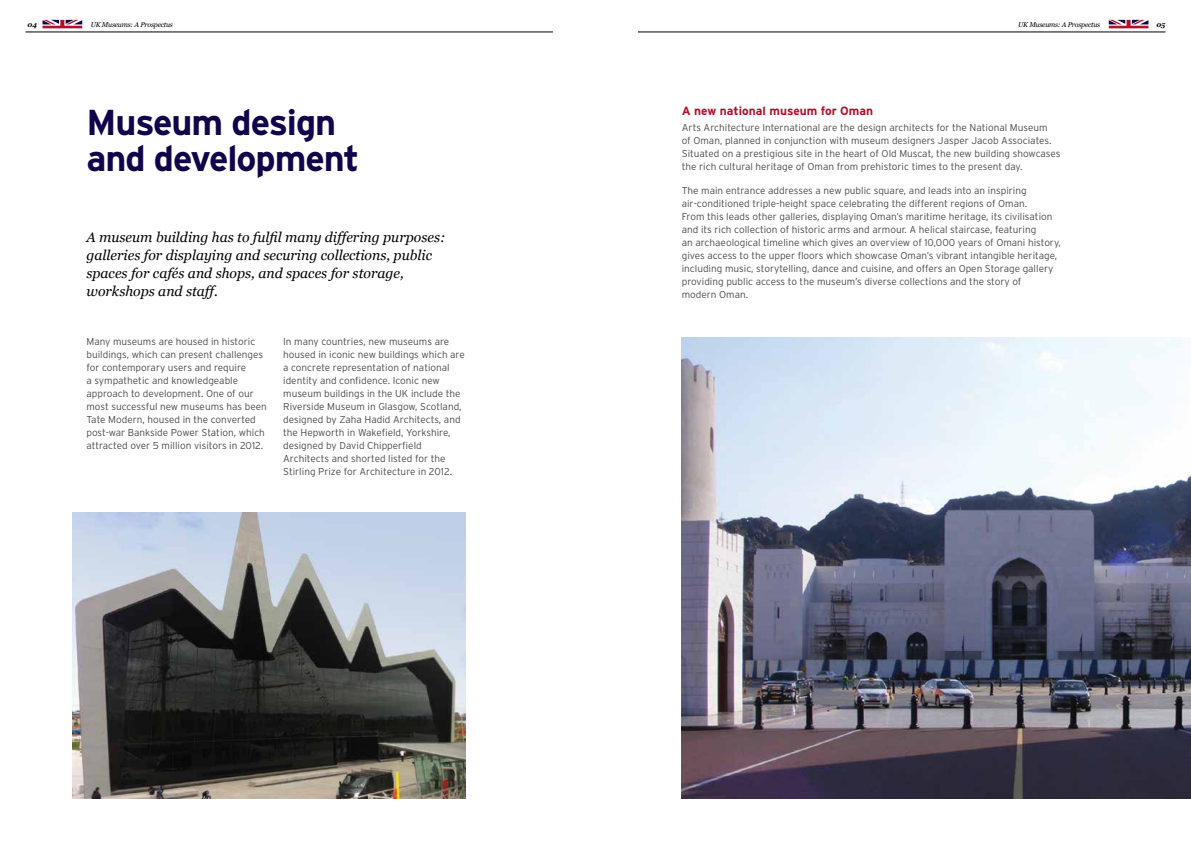
<style>
.page{position:relative;width:1191px;height:842px;background:#fff}
.page>*{position:absolute;margin:0;border:0;box-sizing:border-box;transform-origin:0 0}
.t1{font:700 36px/36px "Interstate";letter-spacing:-.03em;color:#12044b}
.t2{font:italic 14px/18px "Georgia";color:#000}
.t3{font:700 12px "Interstate";color:#b10f2b}
.t4{font:300 10px/13px "Interstate";color:#4d4d4f}
.t5{font:italic 7px "Georgia";letter-spacing:-.03em;color:#000}
.t6{font:italic 700 7px "Georgia";color:#000}
</style>
<div class="page">
<hr style="left:638px;top:32px;width:527px;height:1px;background:#000">
<svg style="left:1108px;top:20px;width:40px;height:8px"></svg>
<hr style="left:26px;top:32px;width:527px;height:1px;background:#000">
<svg style="left:43px;top:20px;width:39px;height:8px"></svg>
<img style="left:681px;top:337px;width:510px;height:462px">
<img style="left:72px;top:513px;width:394px;height:286px">
<p class="t6" style="left:28px;top:19px;width:11px">04</p>
<p class="t5" style="left:91px;top:19px;width:84px">UK Museums: A Prospectus</p>
<p class="t5" style="left:1018px;top:19px;width:84px">UK Museums: A Prospectus</p>
<p class="t6" style="left:1156px;top:19px;width:10px">05</p>
<h1 class="t1" style="left:86px;top:104px;width:274px">Museum design and development</h1>
<h2 class="t2" style="left:86px;top:228px;width:360px">A museum building has to fulfil many differing purposes: galleries for displaying and securing collections, public spaces for cafés and shops, and spaces for storage, workshops and staff.</h2>
<p class="t4" style="left:86px;top:335px;width:182px">Many museums are housed in historic buildings, which can present challenges for contemporary users and require<br>a sympathetic and knowledgeable approach to development. One of our most successful new museums has been Tate Modern, housed in the converted post-war Bankside Power Station, which attracted over 5 million visitors in 2012.</p>
<p class="t4" style="left:283px;top:335px;width:183px">In many countries, new museums are housed in iconic new buildings which are a concrete representation of national identity and confidence. Iconic new museum buildings in the UK include the Riverside Museum in Glasgow, Scotland, designed by Zaha Hadid Architects, and the Hepworth in Wakefield, Yorkshire, designed by David Chipperfield Architects and shorted listed for the Stirling Prize for Architecture in 2012.</p>
<p class="t3" style="left:681px;top:104px;width:193px">A new national museum for Oman</p>
<p class="t4" style="left:681px;top:121px;width:380px">Arts Architecture International are the design architects for the National Museum<br>of Oman, planned in conjunction with museum designers Jasper Jacob Associates.<br>Situated on a prestigious site in the heart of Old Muscat, the new building showcases the rich cultural heritage of Oman from prehistoric times to the present day.</p>
<p class="t4" style="left:681px;top:184px;width:381px">The main entrance addresses a new public square, and leads into an inspiring air-conditioned triple-height space celebrating the different regions of Oman.<br>From this leads other galleries, displaying Oman’s maritime heritage, its civilisation and its rich collection of historic arms and armour. A helical staircase, featuring<br>an archaeological timeline which gives an overview of 10,000 years of Omani history, gives access to the upper floors which showcase Oman’s vibrant intangible heritage, including music, storytelling, dance and cuisine, and offers an Open Storage gallery providing public access to the museum’s diverse collections and the story of<br>modern Oman.</p>
</div>
